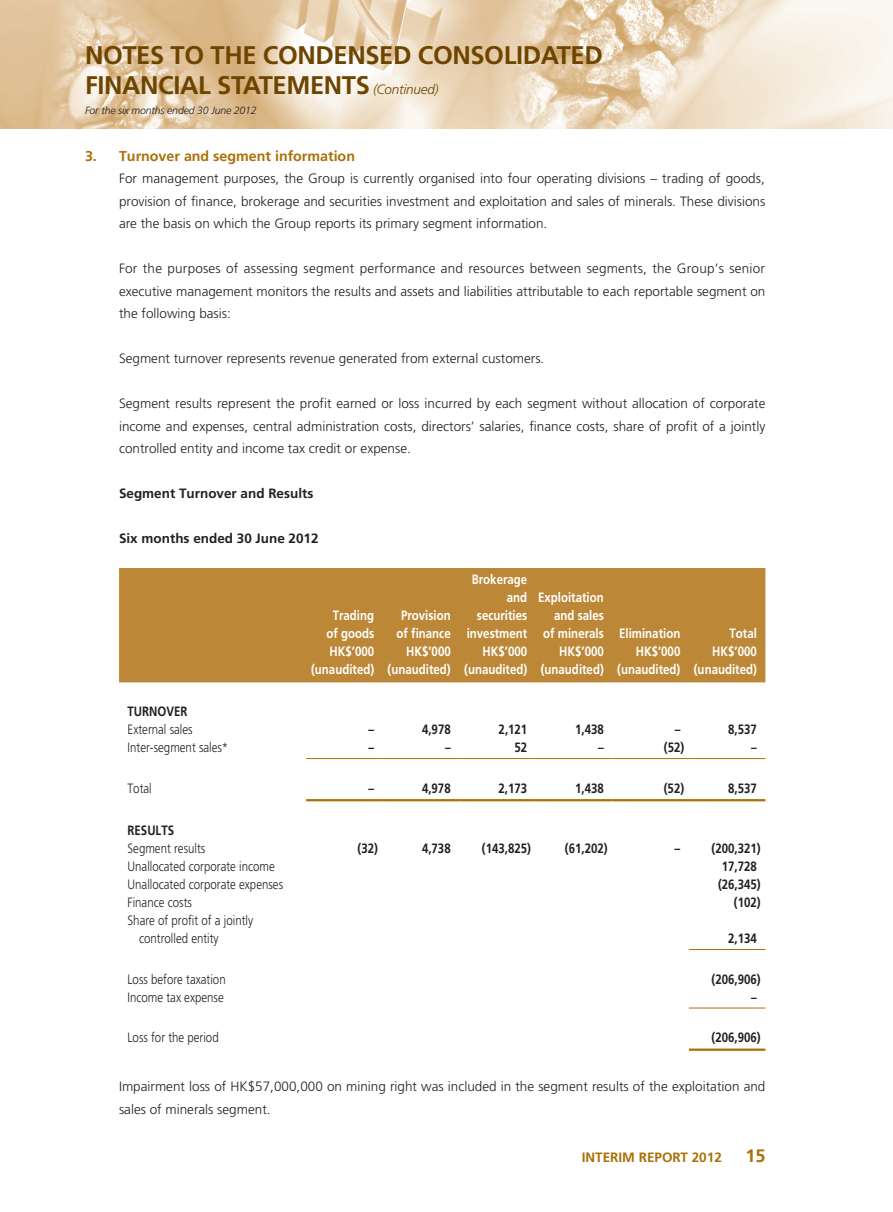
<style>
.page{position:relative;width:893px;height:1212px;background:#fff}
.page>*{position:absolute;margin:0;border:0;box-sizing:border-box;transform-origin:0 0}
.t1{font:700 25.5px/30px "Frutiger LT Std";letter-spacing:-.015em;color:#6d4500}
.t2{font:700 18px "Frutiger LT Std";color:#aa7007}
.t3{font:700 14.25px "Frutiger LT Std";color:#aa7007}
.t4{font:300 13.5px/22.5px "Frutiger LT Std";color:#231f20;text-align:justify}
.t5{font:700 13.5px/18px "Frutiger LT Std";color:#fff;text-align:center;scale:.85 1}
.t6{font:300 13.5px/18px "Frutiger LT Std";color:#231f20;scale:.85 1}
.t7{font:700 13.5px "Frutiger LT Std";color:#231f20;scale:.85 1}
.t8{font:700 13.5px "Frutiger LT Std";color:#231f20}
.t9{font:700 13.5px "Frutiger LT Std";color:#aa7007}
.t10{font:italic 300 10.5px "Frutiger LT Std";letter-spacing:-.015em;color:#231f20}
.s1{font-weight:300;font-style:italic;font-size:13.5px}
</style>
<div class="page">
<img style="left:0;top:0;width:893px;height:129px">
<div style="left:119px;top:568px;width:646px;height:114px;background:#bc8737"></div>
<hr style="left:306px;top:758px;width:77px;height:1px;background:#aa7007">
<hr style="left:383px;top:758px;width:76px;height:1px;background:#aa7007">
<hr style="left:459px;top:758px;width:77px;height:1px;background:#aa7007">
<hr style="left:536px;top:758px;width:76px;height:1px;background:#aa7007">
<hr style="left:612px;top:758px;width:77px;height:1px;background:#aa7007">
<hr style="left:689px;top:758px;width:76px;height:1px;background:#aa7007">
<hr style="left:306px;top:799px;width:77px;height:2px;background:#aa7007">
<hr style="left:383px;top:799px;width:76px;height:2px;background:#aa7007">
<hr style="left:459px;top:799px;width:77px;height:2px;background:#aa7007">
<hr style="left:536px;top:799px;width:76px;height:2px;background:#aa7007">
<hr style="left:612px;top:799px;width:77px;height:2px;background:#aa7007">
<hr style="left:689px;top:799px;width:76px;height:2px;background:#aa7007">
<hr style="left:689px;top:949px;width:76px;height:1px;background:#aa7007">
<hr style="left:689px;top:1008px;width:76px;height:1px;background:#aa7007">
<hr style="left:689px;top:1048px;width:76px;height:3px;background:#aa7007">
<h1 class="t1" style="left:85px;top:40px;width:519px">NOTES TO THE CONDENSED CONSOLIDATED<br>FINANCIAL STATEMENTS <span class="s1">(Continued)</span></h1>
<p class="t10" style="left:85px;top:105px;width:173px">For the six months ended 30 June 2012</p>
<p class="t3" style="left:85px;top:147px;width:271px">3. Turnover and segment information</p>
<p class="t4" style="left:119px;top:167px;width:648px">For management purposes, the Group is currently organised into four operating divisions – trading of goods, provision of finance, brokerage and securities investment and exploitation and sales of minerals. These divisions are the basis on which the Group reports its primary segment information.</p>
<p class="t4" style="left:119px;top:257px;width:648px">For the purposes of assessing segment performance and resources between segments, the Group’s senior executive management monitors the results and assets and liabilities attributable to each reportable segment on the following basis:</p>
<p class="t4" style="left:119px;top:347px;width:427px">Segment turnover represents revenue generated from external customers.</p>
<p class="t4" style="left:119px;top:392px;width:648px">Segment results represent the profit earned or loss incurred by each segment without allocation of corporate income and expenses, central administration costs, directors’ salaries, finance costs, share of profit of a jointly controlled entity and income tax credit or expense.</p>
<p class="t8" style="left:119px;top:486px;width:196px">Segment Turnover and Results</p>
<p class="t8" style="left:119px;top:531px;width:201px">Six months ended 30 June 2012</p>
<p class="t5" style="left:326px;top:606px;width:58px">Trading of goods</p>
<p class="t5" style="left:397px;top:606px;width:65px">Provision of finance</p>
<p class="t5" style="left:467px;top:570px;width:73px;text-align:right">Brokerage and securities investment</p>
<p class="t5" style="left:538px;top:588px;width:79px">Exploitation</p>
<p class="t5" style="left:554px;top:606px;width:60px">and sales</p>
<p class="t5" style="left:543px;top:624px;width:163px">of minerals Elimination</p>
<p class="t5" style="left:729px;top:624px;width:34px">Total</p>
<p class="t5" style="left:311px;top:642px;width:526px;text-align:right">HK$’000<br>(unaudited) (unaudited) (unaudited) (unaudited) (unaudited) (unaudited)</p>
<p class="t5" style="left:330px;top:642px;width:54px">HK$’000</p>
<p class="t5" style="left:406px;top:642px;width:54px">HK$’000</p>
<p class="t5" style="left:483px;top:642px;width:54px">HK$’000</p>
<p class="t5" style="left:559px;top:642px;width:54px">HK$’000</p>
<p class="t5" style="left:636px;top:642px;width:54px">HK$’000</p>
<p class="t7" style="left:128px;top:703px;width:72px">TURNOVER</p>
<p class="t6" style="left:128px;top:721px;width:78px">External sales</p>
<p class="t7" style="left:368px;top:721px;width:8px">–</p>
<p class="t7" style="left:422px;top:721px;width:35px">4,978</p>
<p class="t7" style="left:499px;top:721px;width:35px">2,121</p>
<p class="t7" style="left:575px;top:721px;width:35px">1,438</p>
<p class="t7" style="left:675px;top:721px;width:8px">–</p>
<p class="t7" style="left:728px;top:721px;width:35px">8,537</p>
<p class="t6" style="left:128px;top:739px;width:120px">Inter-segment sales*</p>
<p class="t7" style="left:368px;top:739px;width:8px">–</p>
<p class="t7" style="left:445px;top:739px;width:8px">–</p>
<p class="t7" style="left:515px;top:739px;width:17px">52</p>
<p class="t7" style="left:598px;top:739px;width:8px">–</p>
<p class="t7" style="left:664px;top:739px;width:26px">(52)</p>
<p class="t7" style="left:751px;top:739px;width:8px">–</p>
<p class="t6" style="left:128px;top:779px;width:30px">Total</p>
<p class="t7" style="left:368px;top:780px;width:8px">–</p>
<p class="t7" style="left:422px;top:780px;width:35px">4,978</p>
<p class="t7" style="left:499px;top:780px;width:35px">2,173</p>
<p class="t7" style="left:575px;top:780px;width:35px">1,438</p>
<p class="t7" style="left:664px;top:780px;width:26px">(52)</p>
<p class="t7" style="left:728px;top:780px;width:35px">8,537</p>
<p class="t7" style="left:128px;top:822px;width:56px">RESULTS</p>
<p class="t6" style="left:128px;top:839px;width:93px">Segment results</p>
<p class="t7" style="left:358px;top:840px;width:26px">(32)</p>
<p class="t7" style="left:422px;top:840px;width:35px">4,738</p>
<p class="t7" style="left:482px;top:840px;width:59px">(143,825)</p>
<p class="t7" style="left:565px;top:840px;width:52px">(61,202)</p>
<p class="t7" style="left:675px;top:840px;width:103px">– (200,321)</p>
<p class="t6" style="left:128px;top:857px;width:175px">Unallocated corporate income</p>
<p class="t7" style="left:722px;top:858px;width:43px">17,728</p>
<p class="t6" style="left:128px;top:875px;width:185px">Unallocated corporate expenses</p>
<p class="t7" style="left:718px;top:876px;width:52px">(26,345)</p>
<p class="t6" style="left:128px;top:893px;width:77px">Finance costs</p>
<p class="t7" style="left:734px;top:894px;width:33px">(102)</p>
<p class="t6" style="left:139px;top:911px;width:136px;text-indent:-11px">Share of profit of a jointly controlled entity</p>
<p class="t7" style="left:728px;top:930px;width:35px">2,134</p>
<p class="t6" style="left:128px;top:970px;width:117px">Loss before taxation</p>
<p class="t7" style="left:712px;top:971px;width:59px">(206,906)</p>
<p class="t6" style="left:128px;top:988px;width:115px">Income tax expense</p>
<p class="t7" style="left:751px;top:989px;width:8px">–</p>
<p class="t6" style="left:128px;top:1029px;width:109px">Loss for the period</p>
<p class="t7" style="left:712px;top:1029px;width:59px">(206,906)</p>
<p class="t4" style="left:119px;top:1075px;width:648px">Impairment loss of HK$57,000,000 on mining right was included in the segment results of the exploitation and sales of minerals segment.</p>
<p class="t9" style="left:582px;top:1150px;width:142px">INTERIM REPORT 2012</p>
<h2 class="t2" style="left:745px;top:1145px;width:22px">15</h2>
</div>
